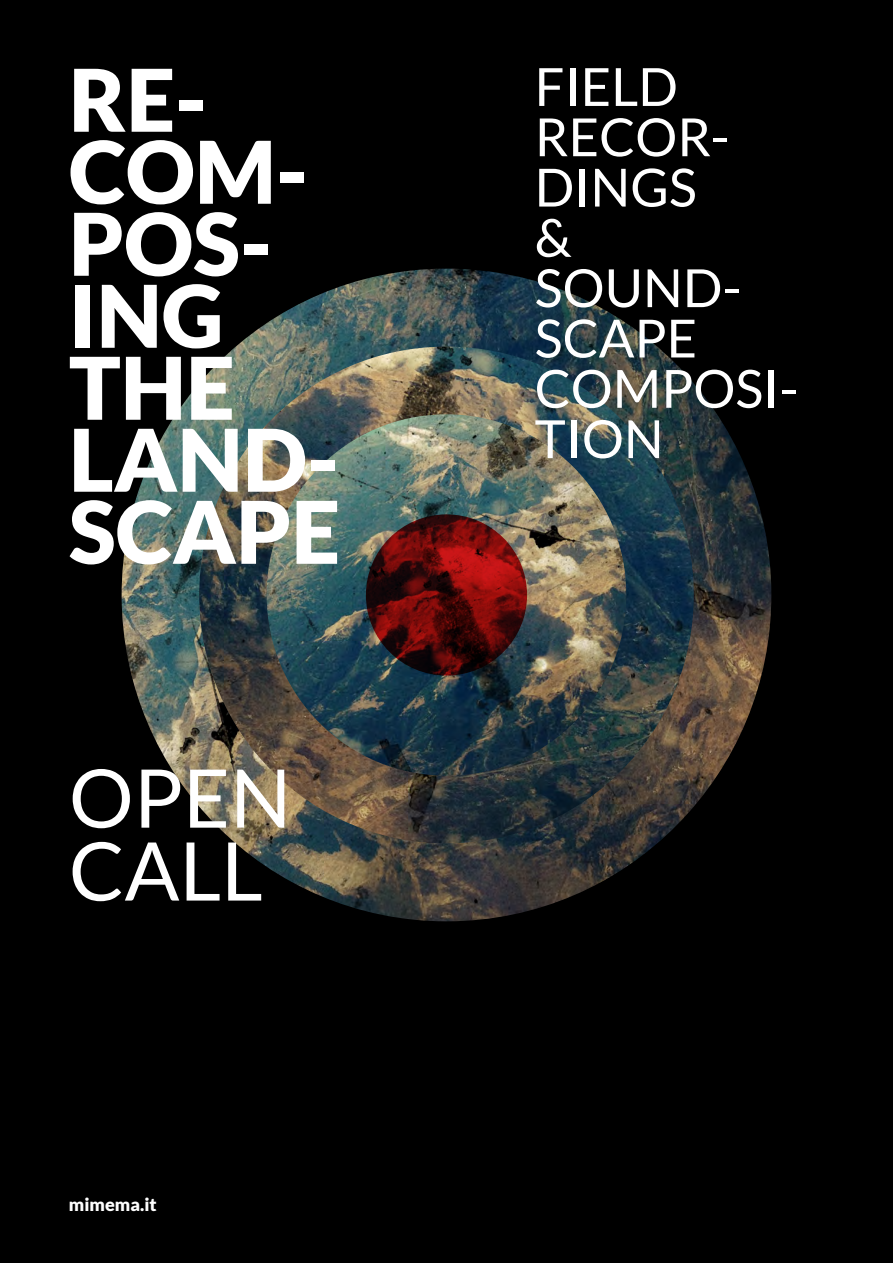
<style>
.page{position:relative;width:893px;height:1263px;background:#000}
.page>*{position:absolute;margin:0;border:0;box-sizing:border-box;transform-origin:0 0}
.t1{font:900 86.4px/72px "Lato";color:#fff}
.t2{font:81px/72.9px "Lato";color:#fff}
.t3{font:52.65px/50.2px "Lato";color:#fff}
.t4{font:900 18px "Lato";color:#fff}
</style>
<div class="page">
<img style="left:121px;top:269px;width:651px;height:652px">
<img style="left:199px;top:347px;width:495px;height:497px">
<img style="left:266px;top:414px;width:361px;height:362px">
<svg style="left:366px;top:514px;width:161px;height:161px;background:#5e0a0a"></svg>
<h1 class="t1" style="left:69px;top:62px;width:273px">RE-<br>COM-<br>POS-<br>ING<br>THE<br>LAND-<br>SCAPE</h1>
<h2 class="t2" style="left:69px;top:761px;width:224px">OPEN<br>CALL</h2>
<p class="t4" style="left:69px;top:1194px;width:89px">mimema.it</p>
<p class="t3" style="left:535px;top:61px;width:265px">FIELD<br>RECOR-<br>DINGS<br>&amp;<br>SOUND-<br>SCAPE<br>COMPOSI-<br>TION</p>
</div>
